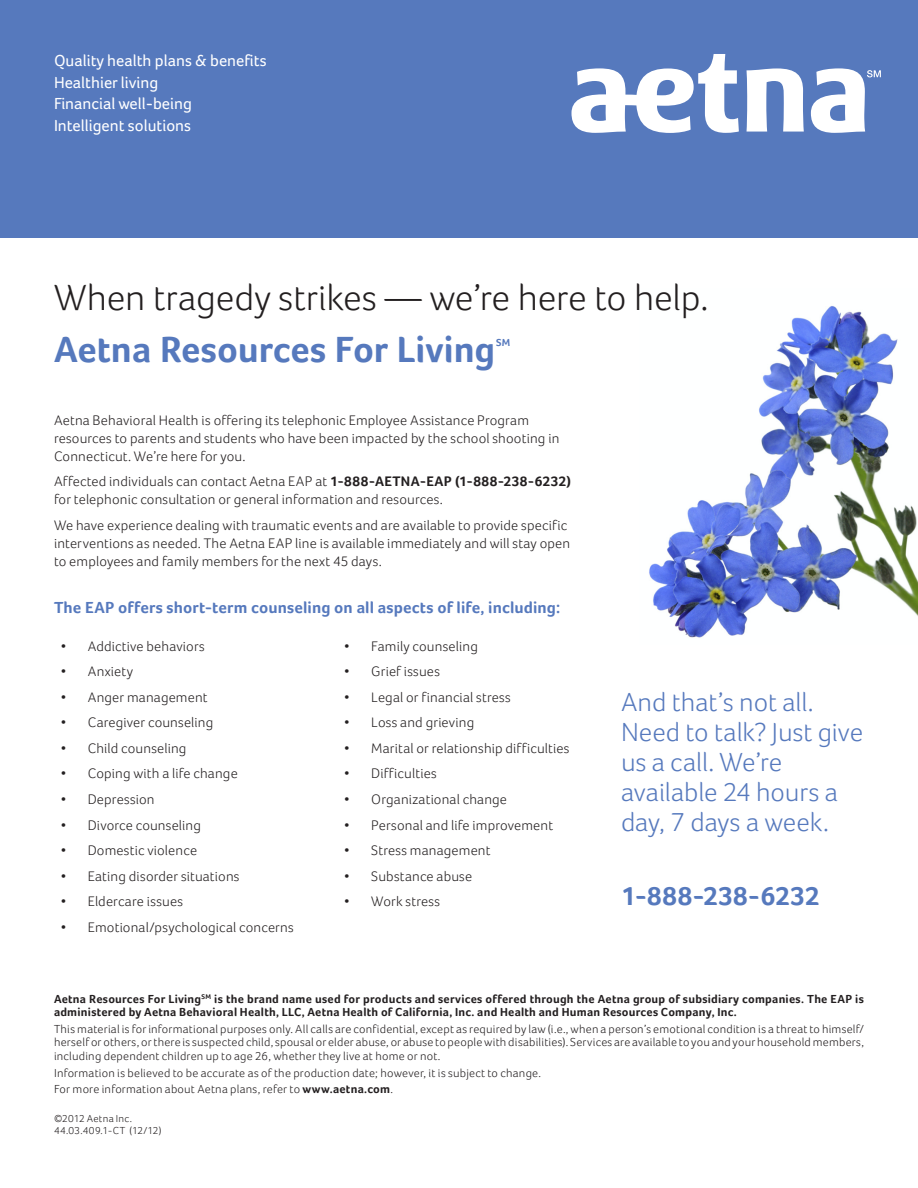
<style>
.page{position:relative;width:918px;height:1188px;background:#fff}
.page>*{position:absolute;margin:0;border:0;box-sizing:border-box;transform-origin:0 0}
.Headline_Light{font:300 37.5px "Foco";letter-spacing:-.005em;color:#231f20}
.Product_Name_or_Prog{font:700 37.5px "Foco";color:#5679bd}
.Callout{font:300 27px/30px "Foco";color:#5679bd}
.Callout-2{font:700 27px "Foco";letter-spacing:.015em;color:#5679bd}
.Organizing_Principle{font:16.5px "Foco";color:#fff}
.Color_Header{font:700 16.5px "Foco";letter-spacing:.005em;color:#5679bd}
.Body{font:300 14.25px/18px "Foco";letter-spacing:.01em;color:#231f20}
.Disclaimer{font:300 12px/13.5px "Foco";letter-spacing:.02em;color:#231f20;text-align:justify}
.Disclaimer-2{font:700 12px/13.5px "Foco";letter-spacing:.02em;color:#231f20}
.Copyright_Part_Numbe{font:300 10.5px "Foco";letter-spacing:.025em;color:#231f20}
.Color_Header-2{font:700 10.5px "Foco";color:#5679bd}
.s1{font-weight:700}
</style>
<div class="page">
<div style="left:0;top:0;width:918px;height:238px;background:#5679bd"></div>
<svg style="left:572px;top:54px;width:309px;height:79px"></svg>
<img style="left:649px;top:306px;width:269px;height:332px">
<p class="Organizing_Principle" style="left:54px;top:51px;width:214px">Quality health plans &amp; benefits</p>
<p class="Organizing_Principle" style="left:54px;top:72px;width:106px">Healthier living</p>
<p class="Organizing_Principle" style="left:54px;top:94px;width:139px">Financial well-being</p>
<p class="Organizing_Principle" style="left:54px;top:116px;width:139px">Intelligent solutions</p>
<p class="Headline_Light" style="left:54px;top:276px;width:656px">When tragedy strikes — we’re here to help.</p>
<p class="Product_Name_or_Prog" style="left:54px;top:327px;width:443px">Aetna Resources For Living</p>
<p class="Color_Header-2" style="left:496px;top:336px;width:16px">SM</p>
<p class="Body" style="left:54px;top:411px;width:507px">Aetna Behavioral Health is offering its telephonic Employee Assistance Program resources to parents and students who have been impacted by the school shooting in<br>Connecticut. We’re here for you.</p>
<p class="Body" style="left:54px;top:473px;width:519px">Affected individuals can contact Aetna EAP at <span class="s1">1-888-AETNA-EAP (1-888-238-6232) </span>for telephonic consultation or general information and resources.</p>
<p class="Body" style="left:54px;top:516px;width:518px">We have experience dealing with traumatic events and are available to provide specific interventions as needed. The Aetna EAP line is available immediately and will stay open to employees and family members for the next 45 days.</p>
<p class="Color_Header" style="left:54px;top:598px;width:508px">The EAP offers short-term counseling on all aspects of life, including:</p>
<p class="Body" style="left:61px;top:637px;width:146px">• Addictive behaviors</p>
<p class="Body" style="left:61px;top:662px;width:74px">• Anxiety</p>
<p class="Body" style="left:61px;top:688px;width:148px">• Anger management</p>
<p class="Body" style="left:61px;top:713px;width:154px">• Caregiver counseling</p>
<p class="Body" style="left:61px;top:739px;width:127px">• Child counseling</p>
<p class="Body" style="left:61px;top:765px;width:179px">• Coping with a life change</p>
<p class="Body" style="left:61px;top:790px;width:95px">• Depression</p>
<p class="Body" style="left:61px;top:816px;width:142px">• Divorce counseling</p>
<p class="Body" style="left:61px;top:841px;width:138px">• Domestic violence</p>
<p class="Body" style="left:61px;top:867px;width:180px">• Eating disorder situations</p>
<p class="Body" style="left:61px;top:892px;width:124px">• Eldercare issues</p>
<p class="Body" style="left:61px;top:918px;width:235px">• Emotional/psychological concerns</p>
<p class="Body" style="left:344px;top:637px;width:135px">• Family counseling</p>
<p class="Body" style="left:344px;top:662px;width:97px">• Grief issues</p>
<p class="Body" style="left:344px;top:688px;width:168px">• Legal or financial stress</p>
<p class="Body" style="left:344px;top:713px;width:132px">• Loss and grieving</p>
<p class="Body" style="left:344px;top:739px;width:227px">• Marital or relationship difficulties</p>
<p class="Body" style="left:344px;top:765px;width:94px">• Difficulties</p>
<p class="Body" style="left:344px;top:790px;width:164px">• Organizational change</p>
<p class="Body" style="left:344px;top:816px;width:210px">• Personal and life improvement</p>
<p class="Body" style="left:344px;top:841px;width:148px">• Stress management</p>
<p class="Body" style="left:344px;top:867px;width:129px">• Substance abuse</p>
<p class="Body" style="left:344px;top:892px;width:97px">• Work stress</p>
<p class="Callout" style="left:621px;top:687px;width:244px">And that’s not all.<br>Need to talk? Just give us a call. We’re available 24 hours a day, 7 days a week.</p>
<p class="Callout-2" style="left:621px;top:880px;width:200px">1-888-238-6232</p>
<p class="Disclaimer-2" style="left:54px;top:992px;width:811px">Aetna Resources For Living<sup>SM</sup> is the brand name used for products and services offered through the Aetna group of subsidiary companies. The EAP is administered by Aetna Behavioral Health, LLC, Aetna Health of California, Inc. and Health and Human Resources Company, Inc.</p>
<p class="Disclaimer" style="left:54px;top:1022px;width:811px">This material isfor informational purposes only. All calls are confidential, except asrequired by law(i.e.,when a person’s emotional condition is a threat to himself/ herself or others, orthere issuspected child,spousal or elder abuse, or abuse to peoplewith disabilities). Services are available to you and your household members, including dependent children up to age 26, whether they live at home or not.</p>
<p class="Disclaimer" style="left:54px;top:1066px;width:489px">Information is believed to be accurate as of the production date; however, it is subject to change.</p>
<p class="Disclaimer" style="left:54px;top:1082px;width:341px">For more information about Aetna plans, refer to <span class="s1">www.aetna.com</span>.</p>
<p class="Copyright_Part_Numbe" style="left:54px;top:1112px;width:80px">©2012 Aetna Inc.</p>
<p class="Copyright_Part_Numbe" style="left:54px;top:1124px;width:109px">44.03.409.1-CT (12/12)</p>
</div>
